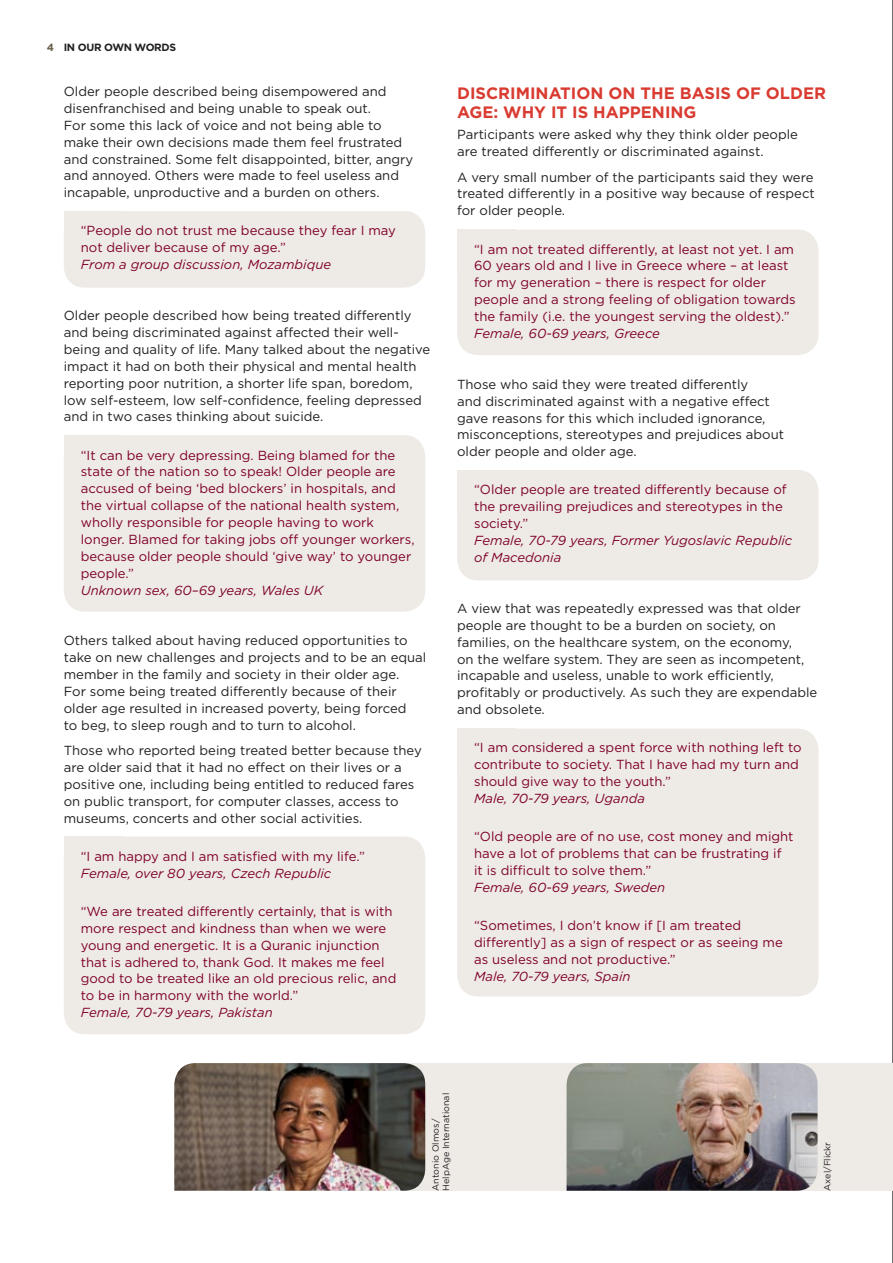
<style>
.page{position:relative;width:893px;height:1263px;background:#fff}
.page>*{position:absolute;margin:0;border:0;box-sizing:border-box;transform-origin:0 0}
.t1{font:700 16.5px/19.5px "Gotham";color:#d93b31}
.t2{font:13.2px/17px "Gotham";color:#231f20}
.t3{font:13.2px/17px "Gotham";color:#7f0128}
.t4{font:italic 13.2px/17px "Gotham";color:#7f0128}
.t5{font:700 10.5px "Gotham";color:#231f20}
.t6{font:9px/10.5px "Gotham";color:#231f20}
.s1{color:#685d49}
</style>
<div class="page">
<hr style="left:892px;top:0;width:1px;height:1263px;background:#231f20">
<div style="left:350px;top:1063px;width:543px;height:128px;background:#eeebe7"></div>
<img style="left:174px;top:1063px;width:251px;height:128px">
<img style="left:567px;top:1063px;width:250px;height:128px">
<div style="left:64px;top:435px;width:361px;height:177px;background:#eeebe7;border-radius:21px"></div>
<div style="left:64px;top:836px;width:361px;height:198px;background:#eeebe7;border-radius:21px"></div>
<div style="left:64px;top:435px;width:58px;height:42px;background:#eeebe7"></div>
<div style="left:64px;top:836px;width:58px;height:43px;background:#eeebe7"></div>
<div style="left:64px;top:211px;width:361px;height:77px;background:#eeebe7;border-radius:21px"></div>
<div style="left:64px;top:211px;width:58px;height:42px;background:#eeebe7"></div>
<div style="left:457px;top:230px;width:362px;height:125px;background:#eeebe7;border-radius:21px"></div>
<div style="left:457px;top:230px;width:59px;height:42px;background:#eeebe7"></div>
<div style="left:457px;top:470px;width:362px;height:110px;background:#eeebe7;border-radius:21px"></div>
<div style="left:457px;top:470px;width:59px;height:42px;background:#eeebe7"></div>
<div style="left:457px;top:729px;width:362px;height:267px;background:#eeebe7;border-radius:21px"></div>
<div style="left:457px;top:729px;width:59px;height:44px;background:#eeebe7"></div>
<p class="t5" style="left:47px;top:41px;width:131px"><span class="s1">4</span> IN OUR OWN WORDS</p>
<p class="t2" style="left:64px;top:83px;width:351px">Older people described being disempowered and disenfranchised and being unable to speak out.<br>For some this lack of voice and not being able to make their own decisions made them feel frustrated and constrained. Some felt disappointed, bitter, angry and annoyed. Others were made to feel useless and incapable, unproductive and a burden on others.</p>
<p class="t3" style="left:81px;top:222px;width:317px">“People do not trust me because they fear I may not deliver because of my age.”</p>
<p class="t4" style="left:81px;top:256px;width:252px">From a group discussion, Mozambique</p>
<p class="t2" style="left:64px;top:307px;width:368px">Older people described how being treated differently and being discriminated against affected their well&shy;being and quality of life. Many talked about the negative impact it had on both their physical and mental health reporting poor nutrition, a shorter life span, boredom, low self-esteem, low self-confidence, feeling depressed and in two cases thinking about suicide.</p>
<p class="t3" style="left:81px;top:446px;width:335px">“It can be very depressing. Being blamed for the state of the nation so to speak! Older people are accused of being ‘bed blockers’ in hospitals, and the virtual collapse of the national health system, wholly responsible for people having to work longer. Blamed for taking jobs off younger workers, because older people should ‘give way’ to younger people.”</p>
<p class="t4" style="left:81px;top:581px;width:244px">Unknown sex, 60–69 years, Wales UK</p>
<p class="t2" style="left:64px;top:632px;width:364px">Others talked about having reduced opportunities to take on new challenges and projects and to be an equal member in the family and society in their older age.<br>For some being treated differently because of their older age resulted in increased poverty, being forced<br>to beg, to sleep rough and to turn to alcohol.</p>
<p class="t2" style="left:64px;top:742px;width:359px">Those who reported being treated better because they are older said that it had no effect on their lives or a positive one, including being entitled to reduced fares on public transport, for computer classes, access to museums, concerts and other social activities.</p>
<p class="t3" style="left:81px;top:847px;width:286px">“I am happy and I am satisfied with my life.”</p>
<p class="t4" style="left:81px;top:864px;width:252px">Female, over 80 years, Czech Republic</p>
<p class="t3" style="left:81px;top:902px;width:317px">“We are treated differently certainly, that is with more respect and kindness than when we were young and energetic. It is a Quranic injunction that is adhered to, thank God. It makes me feel good to be treated like an old precious relic, and to be in harmony with the world.”</p>
<p class="t4" style="left:81px;top:1004px;width:193px">Female, 70-79 years, Pakistan</p>
<p class="t1" style="left:457px;top:83px;width:370px">DISCRIMI NATION ON THE BASIS OF OLDER<br>AGE: WHY IT IS HAPPENI NG</p>
<p class="t2" style="left:457px;top:126px;width:342px">Participants were asked why they think older people are treated differently or discriminated against.</p>
<p class="t2" style="left:457px;top:168px;width:359px;text-align:justify">A very small number of the participants said they were treated differently in a positive way because of respect for older people.</p>
<p class="t3" style="left:474px;top:240px;width:323px">“I am not treated differently, at least not yet. I am 60 years old and I live in Greece where – at least for my generation – there is respect for older people and a strong feeling of obligation towards the family (i.e. the youngest serving the oldest).”</p>
<p class="t4" style="left:474px;top:324px;width:187px">Female, 60-69 years, Greece</p>
<p class="t2" style="left:457px;top:375px;width:328px">Those who said they were treated differently<br>and discriminated against with a negative effect gave reasons for this which included ignorance, misconceptions, stereotypes and prejudices about older people and older age.</p>
<p class="t3" style="left:474px;top:481px;width:314px">“Older people are treated differently because of the prevailing prejudices and stereotypes in the society.”</p>
<p class="t4" style="left:474px;top:532px;width:320px">Female, 70-79 years, Former Yugoslavic Republic of Macedonia</p>
<p class="t2" style="left:457px;top:599px;width:362px">A view that was repeatedly expressed was that older people are thought to be a burden on society, on families, on the healthcare system, on the economy,<br>on the welfare system. They are seen as incompetent, incapable and useless, unable to work efficiently, profitably or productively. As such they are expendable and obsolete.</p>
<p class="t3" style="left:474px;top:739px;width:329px">“I am considered a spent force with nothing left to contribute to society. That I have had my turn and should give way to the youth.”</p>
<p class="t4" style="left:474px;top:789px;width:172px">Male, 70-79 years, Uganda</p>
<p class="t3" style="left:474px;top:828px;width:321px">“Old people are of no use, cost money and might have a lot of problems that can be frustrating if it is difficult to solve them.”</p>
<p class="t4" style="left:474px;top:878px;width:193px">Female, 60-69 years, Sweden</p>
<p class="t3" style="left:474px;top:916px;width:310px">“Sometimes, I don’t know if [I am treated differently] as a sign of respect or as seeing me as useless and not productive.”</p>
<p class="t4" style="left:474px;top:967px;width:158px">Male, 70-79 years, Spain</p>
<p class="t6" style="left:430px;top:1191px;width:99px;rotate:-90deg">Antonio Olmos/<br>HelpAge I nternational</p>
<p class="t6" style="left:822px;top:1191px;width:50px;rotate:-90deg">Axel/Flickr</p>
</div>
